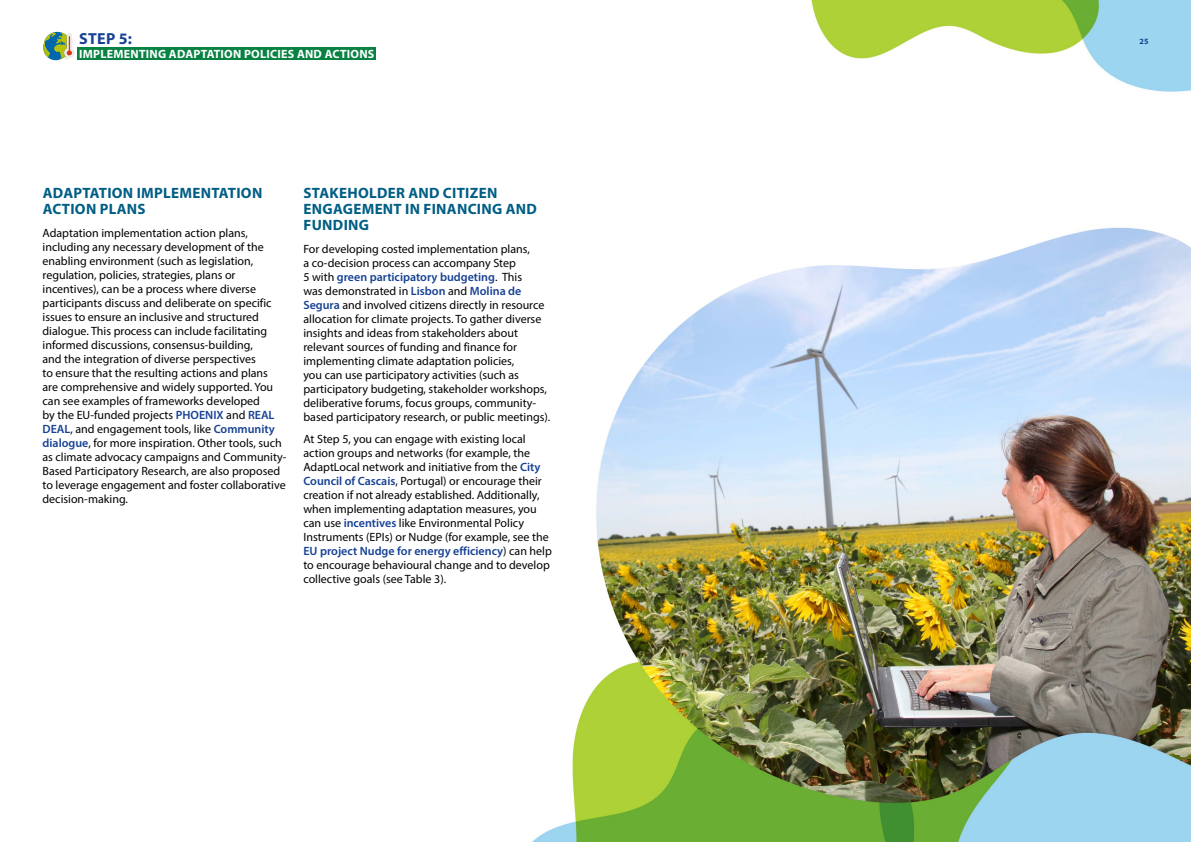
<style>
.page{position:relative;width:1191px;height:842px;background:#fff}
.page>*{position:absolute;margin:0;border:0;box-sizing:border-box;transform-origin:0 0}
.EU_Ameneded{font:700 16px "Myriad Pro";color:#164194}
.EU_Ameneded-2{font:700 15px/16px "Myriad Pro";letter-spacing:.02em;color:#005e85}
.EU_Ameneded-3{font:12px/14px "Myriad Pro";color:#000}
.EU_Ameneded-4{font:700 12px "Myriad Pro";letter-spacing:.02em;color:#fff}
.t1{font:700 8px "Myriad Pro";color:#164194}
.s1{font-weight:600;color:#164194}
</style>
<div class="page">
<img style="left:54px;top:0;width:1137px;height:842px">
<div style="left:77px;top:47px;width:299px;height:12px;background:#088243"></div>
<svg style="left:43px;top:32px;width:32px;height:28px"></svg>
<p class="EU_Ameneded" style="left:79px;top:28px;width:54px">STEP 5:</p>
<p class="t1" style="left:1139px;top:36px;width:10px">25</p>
<p class="EU_Ameneded-4" style="left:79px;top:46px;width:297px">IMPLEMENTING ADAPTATION POLICIES AND ACTIONS</p>
<p class="EU_Ameneded-2" style="left:43px;top:185px;width:221px">ADAPTATION IMPLEMENTATION<br>ACTION PLANS</p>
<p class="EU_Ameneded-3" style="left:43px;top:226px;width:245px">Adaptation implementation action plans, including any necessary development of the enabling environment (such as legislation, regulation, policies, strategies, plans or incentives), can be a process where diverse participants discuss and deliberate on specific issues to ensure an inclusive and structured dialogue. This process can include facilitating informed discussions, consensus-building,<br>and the integration of diverse perspectives<br>to ensure that the resulting actions and plans are comprehensive and widely supported. You can see examples of frameworks developed<br>by the EU-funded projects <span class="s1">PHOENIX</span> and <span class="s1">REAL DEAL</span>, and engagement tools, like <span class="s1">Community dialogue</span>, for more inspiration. Other tools, such as climate advocacy campaigns and Community-Based Participatory Research, are also proposed to leverage engagement and foster collaborative decision-making.</p>
<p class="EU_Ameneded-2" style="left:303px;top:185px;width:235px">STAKEHOLDER AND CITIZEN<br>ENGAGEMENT IN FINANCING AND<br>FUNDING</p>
<p class="EU_Ameneded-3" style="left:303px;top:242px;width:248px">For developing costed implementation plans,<br>a co-decision process can accompany Step<br>5 with <span class="s1">green participatory budgeting</span>. This<br>was demonstrated in <span class="s1">Lisbon</span> and <span class="s1">Molina de Segura</span> and involved citizens directly in resource allocation for climate projects. To gather diverse insights and ideas from stakeholders about relevant sources of funding and finance for implementing climate adaptation policies,<br>you can use participatory activities (such as participatory budgeting, stakeholder workshops, deliberative forums, focus groups, community&shy;based participatory research, or public meetings).</p>
<p class="EU_Ameneded-3" style="left:303px;top:432px;width:250px">At Step 5, you can engage with existing local action groups and networks (for example, the AdaptLocal network and initiative from the <span class="s1">City Council of Cascais</span>, Portugal) or encourage their creation if not already established. Additionally, when implementing adaptation measures, you can use <span class="s1">incentives</span> like Environmental Policy Instruments (EPIs) or Nudge (for example, see the <span class="s1">EU project Nudge for energy efficiency</span>) can help to encourage behavioural change and to develop collective goals (see Table 3).</p>
</div>
